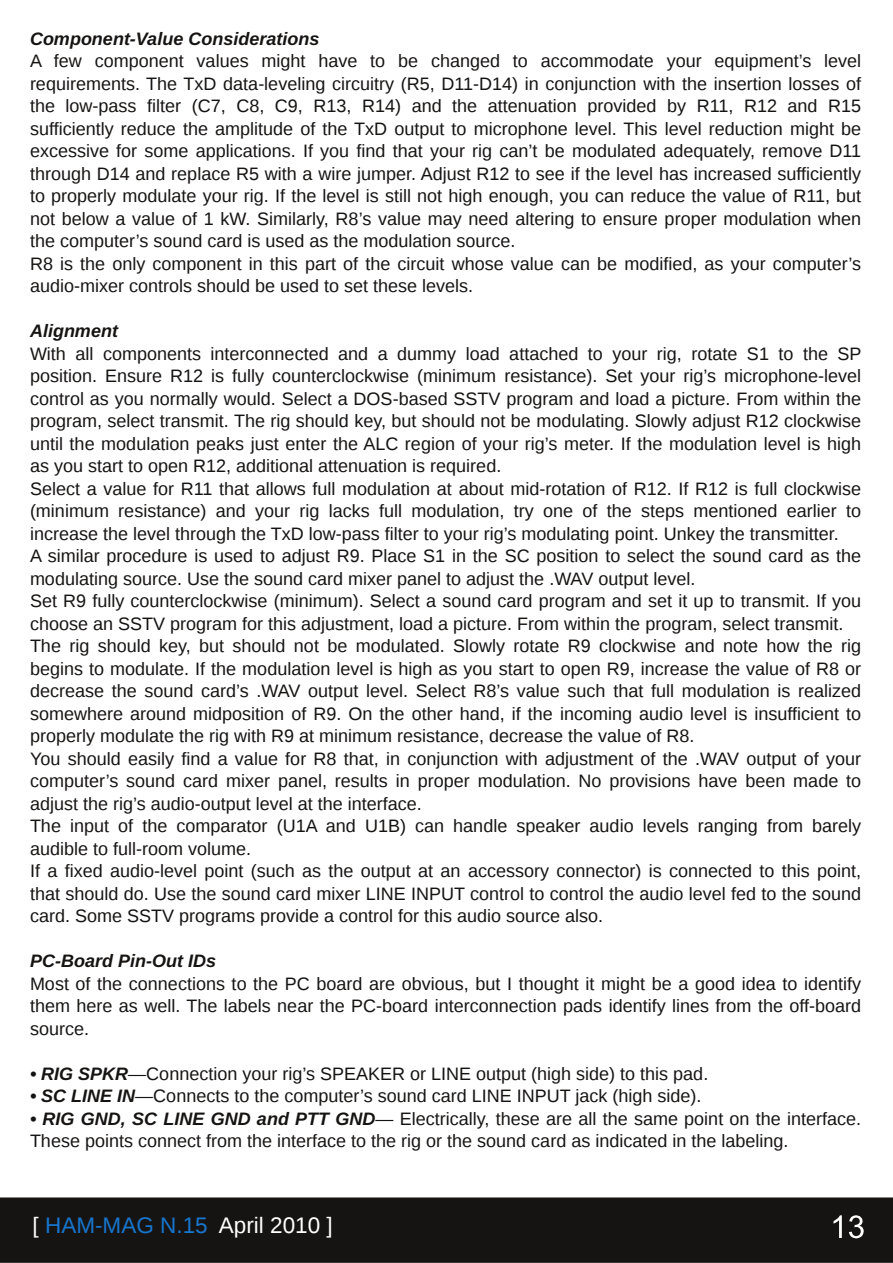
<style>
.page{position:relative;width:893px;height:1263px;background:#fff}
.page>*{position:absolute;margin:0;border:0;box-sizing:border-box;transform-origin:0 0}
.t1{font:22.5px "Liberation Sans";color:#fff}
.t2{font:18px/22.5px "Liberation Sans";color:#161413}
.t3{font:italic 700 18px "Liberation Sans";color:#161413}
.s1{font-weight:700;font-style:italic}
.s2{color:#1775cd}
</style>
<div class="page">
<div style="left:0;top:1198px;width:892px;height:64px;background:#161413"></div>
<div style="left:0;top:1197px;width:893px;height:66px;border:2px solid #161413"></div>
<svg style="left:833px;top:1215px;width:9px;height:23px"></svg>
<svg style="left:849px;top:1215px;width:15px;height:23px"></svg>
<p class="t3" style="left:30px;top:28px;width:291px">Component-Value Considerations</p>
<p class="t2" style="left:30px;top:50px;width:833px">A few component values might have to be changed to accommodate your equipment’s level requirements. The TxD data-leveling circuitry (R5, D11-D14) in conjunction with the insertion losses of the low-pass filter (C7, C8, C9, R13, R14) and the attenuation provided by R11, R12 and R15 sufficiently reduce the amplitude of the TxD output to microphone level. This level reduction might be excessive for some applications. If you find that your rig can’t be modulated adequately, remove D11 through D14 and replace R5 with a wire jumper. Adjust R12 to see if the level has increased sufficiently to properly modulate your rig. If the level is still not high enough, you can reduce the value of R11, but not below a value of 1 kW. Similarly, R8’s value may need altering to ensure proper modulation when the computer’s sound card is used as the modulation source.<br>R8 is the only component in this part of the circuit whose value can be modified, as your computer’s audio-mixer controls should be used to set these levels.</p>
<p class="t3" style="left:30px;top:320px;width:89px">Alignment</p>
<p class="t2" style="left:30px;top:342px;width:833px">With all components interconnected and a dummy load attached to your rig, rotate S1 to the SP position. Ensure R12 is fully counterclockwise (minimum resistance). Set your rig’s microphone-level control as you normally would. Select a DOS-based SSTV program and load a picture. From within the program, select transmit. The rig should key, but should not be modulating. Slowly adjust R12 clockwise until the modulation peaks just enter the ALC region of your rig’s meter. If the modulation level is high as you start to open R12, additional attenuation is required.<br>Select a value for R11 that allows full modulation at about mid-rotation of R12. If R12 is full clockwise (minimum resistance) and your rig lacks full modulation, try one of the steps mentioned earlier to increase the level through the TxD low-pass filter to your rig’s modulating point. Unkey the transmitter.<br>A similar procedure is used to adjust R9. Place S1 in the SC position to select the sound card as the modulating source. Use the sound card mixer panel to adjust the .WAV output level.<br>Set R9 fully counterclockwise (minimum). Select a sound card program and set it up to transmit. If you choose an SSTV program for this adjustment, load a picture. From within the program, select transmit.<br>The rig should key, but should not be modulated. Slowly rotate R9 clockwise and note how the rig begins to modulate. If the modulation level is high as you start to open R9, increase the value of R8 or decrease the sound card’s .WAV output level. Select R8’s value such that full modulation is realized somewhere around midposition of R9. On the other hand, if the incoming audio level is insufficient to properly modulate the rig with R9 at minimum resistance, decrease the value of R8.<br>You should easily find a value for R8 that, in conjunction with adjustment of the .WAV output of your computer’s sound card mixer panel, results in proper modulation. No provisions have been made to adjust the rig’s audio-output level at the interface.<br>The input of the comparator (U1A and U1B) can handle speaker audio levels ranging from barely audible to full-room volume.<br>If a fixed audio-level point (such as the output at an accessory connector) is connected to this point, that should do. Use the sound card mixer LINE INPUT control to control the audio level fed to the sound card. Some SSTV programs provide a control for this audio source also.</p>
<p class="t3" style="left:30px;top:950px;width:188px">PC-Board Pin-Out IDs</p>
<p class="t2" style="left:30px;top:972px;width:833px;text-align:justify">Most of the connections to the PC board are obvious, but I thought it might be a good idea to identify them here as well. The labels near the PC-board interconnection pads identify lines from the off-board source.</p>
<p class="t2" style="left:30px;top:1062px;width:680px"><span class="s1">• RIG SPKR</span>—Connection your rig’s SPEAKER or LINE output (high side) to this pad.</p>
<p class="t2" style="left:30px;top:1085px;width:673px"><span class="s1">• SC LINE IN</span>—Connects to the computer’s sound card LINE INPUT jack (high side).</p>
<p class="t2" style="left:30px;top:1107px;width:833px"><span class="s1">• RIG GND, SC LINE GND and PTT GND</span>— Electrically, these are all the same point on the interface.<br>These points connect from the interface to the rig or the sound card as indicated in the labeling.</p>
<p class="t1" style="left:33px;top:1212px;width:302px">[ <span class="s2">HAM-MAG N.15</span> April 2010 ]</p>
</div>
